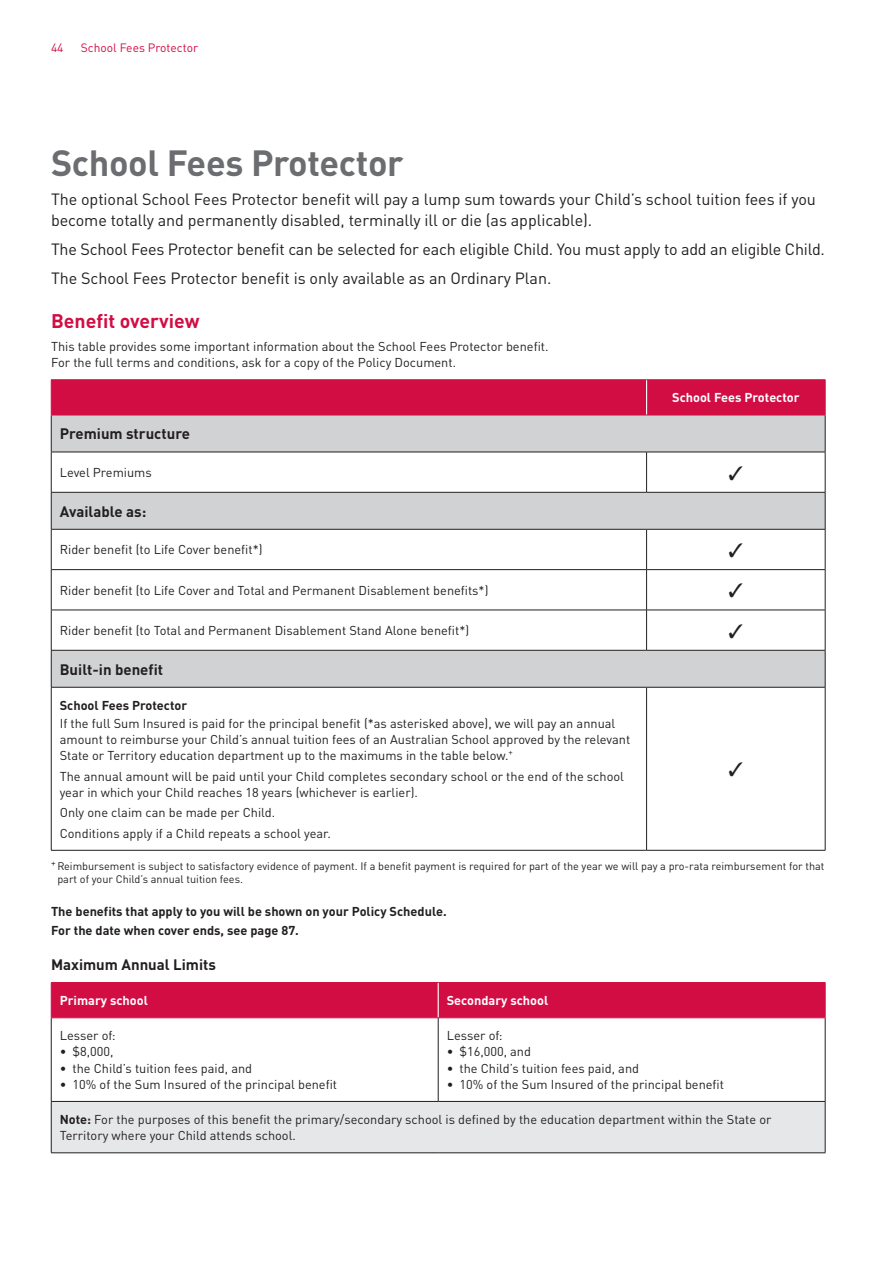
<style>
.page{position:relative;width:893px;height:1263px;background:#fff}
.page>*{position:absolute;margin:0;border:0;box-sizing:border-box;transform-origin:0 0}
.t1{font:700 36px "DINOT";letter-spacing:-.01em;color:#6c6d70}
.t2{font:700 19.5px "DINOT";color:#d20d44}
.t3{font:16.2px/20.5px "DINOT";letter-spacing:-.005em;color:#231f20}
.t4{font:700 15px "DINOT";color:#231f20}
.t5{font:12.75px/16.2px "DINOT";color:#231f20}
.t6{font:700 12.75px/18.3px "DINOT";color:#231f20}
.t7{font:700 12.75px "DINOT";color:#fff}
.t8{font:12px "DINOT";color:#d20d44}
.t9{font:10.8px/13.2px "DINOT";color:#231f20}
.s1{font-weight:700}
</style>
<div class="page">
<div style="left:52px;top:380px;width:773px;height:35px;background:#d20d44"></div>
<div style="left:52px;top:416px;width:773px;height:36px;background:#d1d2d4"></div>
<svg style="left:52px;top:453px;width:773px;height:397px"></svg>
<hr style="left:51px;top:415px;width:1px;height:37px;background:#231f20">
<hr style="left:825px;top:415px;width:1px;height:37px;background:#231f20">
<hr style="left:51px;top:452px;width:596px;height:1px;background:#231f20">
<hr style="left:51px;top:452px;width:1px;height:40px;background:#231f20">
<hr style="left:647px;top:452px;width:178px;height:1px;background:#231f20">
<hr style="left:646px;top:452px;width:1px;height:40px;background:#231f20">
<hr style="left:825px;top:452px;width:1px;height:40px;background:#231f20">
<hr style="left:51px;top:492px;width:596px;height:1px;background:#231f20">
<hr style="left:51px;top:492px;width:1px;height:37px;background:#231f20">
<hr style="left:647px;top:492px;width:178px;height:1px;background:#231f20">
<hr style="left:825px;top:492px;width:1px;height:37px;background:#231f20">
<hr style="left:51px;top:529px;width:596px;height:1px;background:#231f20">
<hr style="left:51px;top:529px;width:1px;height:40px;background:#231f20">
<hr style="left:647px;top:529px;width:178px;height:1px;background:#231f20">
<hr style="left:646px;top:529px;width:1px;height:40px;background:#231f20">
<hr style="left:825px;top:529px;width:1px;height:40px;background:#231f20">
<hr style="left:51px;top:569px;width:596px;height:1px;background:#231f20">
<hr style="left:51px;top:570px;width:1px;height:40px;background:#231f20">
<hr style="left:647px;top:569px;width:178px;height:1px;background:#231f20">
<hr style="left:646px;top:570px;width:1px;height:40px;background:#231f20">
<hr style="left:825px;top:570px;width:1px;height:40px;background:#231f20">
<hr style="left:51px;top:610px;width:596px;height:1px;background:#231f20">
<hr style="left:51px;top:610px;width:1px;height:40px;background:#231f20">
<hr style="left:647px;top:610px;width:178px;height:1px;background:#231f20">
<hr style="left:646px;top:610px;width:1px;height:40px;background:#231f20">
<hr style="left:825px;top:610px;width:1px;height:40px;background:#231f20">
<hr style="left:51px;top:650px;width:596px;height:1px;background:#231f20">
<hr style="left:51px;top:650px;width:1px;height:37px;background:#231f20">
<hr style="left:647px;top:650px;width:178px;height:1px;background:#231f20">
<hr style="left:825px;top:650px;width:1px;height:37px;background:#231f20">
<hr style="left:51px;top:687px;width:596px;height:1px;background:#231f20">
<hr style="left:51px;top:687px;width:1px;height:163px;background:#231f20">
<hr style="left:647px;top:687px;width:178px;height:1px;background:#231f20">
<hr style="left:646px;top:687px;width:1px;height:163px;background:#231f20">
<hr style="left:825px;top:687px;width:1px;height:163px;background:#231f20">
<hr style="left:51px;top:850px;width:596px;height:1px;background:#231f20">
<hr style="left:647px;top:850px;width:178px;height:1px;background:#231f20">
<hr style="left:646px;top:380px;width:1px;height:35px;background:#fff">
<hr style="left:51px;top:379px;width:596px;height:1px;background:#d20d44">
<hr style="left:51px;top:380px;width:1px;height:35px;background:#d20d44">
<hr style="left:647px;top:379px;width:178px;height:1px;background:#d20d44">
<hr style="left:825px;top:380px;width:1px;height:35px;background:#d20d44">
<hr style="left:51px;top:415px;width:596px;height:1px;background:#d20d44">
<hr style="left:647px;top:415px;width:178px;height:1px;background:#d20d44">
<div style="left:52px;top:983px;width:773px;height:34px;background:#d20d44"></div>
<svg style="left:52px;top:1018px;width:773px;height:83px"></svg>
<div style="left:51px;top:1101px;width:774px;height:52px;background:#e6e7e9"></div>
<hr style="left:51px;top:1018px;width:1px;height:83px;background:#231f20">
<hr style="left:438px;top:1018px;width:1px;height:83px;background:#231f20">
<hr style="left:825px;top:1018px;width:1px;height:83px;background:#231f20">
<hr style="left:51px;top:1101px;width:387px;height:1px;background:#231f20">
<hr style="left:51px;top:1102px;width:1px;height:50px;background:#231f20">
<hr style="left:438px;top:1101px;width:387px;height:1px;background:#231f20">
<hr style="left:825px;top:1102px;width:1px;height:50px;background:#231f20">
<hr style="left:51px;top:1152px;width:387px;height:1px;background:#231f20">
<hr style="left:438px;top:1152px;width:387px;height:1px;background:#231f20">
<hr style="left:438px;top:983px;width:1px;height:34px;background:#fff">
<hr style="left:51px;top:982px;width:387px;height:1px;background:#d20d44">
<hr style="left:51px;top:983px;width:1px;height:34px;background:#d20d44">
<hr style="left:438px;top:982px;width:387px;height:1px;background:#d20d44">
<hr style="left:825px;top:983px;width:1px;height:34px;background:#d20d44">
<hr style="left:51px;top:1017px;width:387px;height:1px;background:#d20d44">
<hr style="left:438px;top:1017px;width:387px;height:1px;background:#d20d44">
<svg style="left:729px;top:466px;width:13px;height:14px"></svg>
<svg style="left:729px;top:543px;width:13px;height:14px"></svg>
<svg style="left:729px;top:583px;width:13px;height:14px"></svg>
<svg style="left:729px;top:623px;width:13px;height:15px"></svg>
<svg style="left:729px;top:762px;width:13px;height:14px"></svg>
<p class="t8" style="left:51px;top:40px;width:14px">44</p>
<p class="t8" style="left:81px;top:40px;width:119px">School Fees Protector</p>
<h1 class="t1" style="left:51px;top:140px;width:354px">School Fees Protector</h1>
<p class="t3" style="left:51px;top:189px;width:766px">The optional School Fees Protector benefit will pay a lump sum towards your Child’s school tuition fees if you become totally and permanently disabled, terminally ill or die (as applicable).</p>
<p class="t3" style="left:51px;top:235px;width:775px;line-height:29.1px">The School Fees Protector benefit can be selected for each eligible Child. You must apply to add an eligible Child.<br>The School Fees Protector benefit is only available as an Ordinary Plan.</p>
<h2 class="t2" style="left:51px;top:308px;width:150px">Benefit overview</h2>
<p class="t5" style="left:51px;top:338px;width:499px">This table provides some important information about the School Fees Protector benefit.<br>For the full terms and conditions, ask for a copy of the Policy Document.</p>
<p class="t7" style="left:672px;top:389px;width:129px">School Fees Protector</p>
<p class="t4" style="left:60px;top:424px;width:132px">Premium structure</p>
<p class="t5" style="left:60px;top:464px;width:94px">Level Premiums</p>
<p class="t4" style="left:60px;top:501px;width:88px">Available as:</p>
<p class="t5" style="left:60px;top:541px;width:204px">Rider benefit (to Life Cover benefit*)</p>
<p class="t5" style="left:60px;top:582px;width:430px">Rider benefit (to Life Cover and Total and Permanent Disablement benefits*)</p>
<p class="t5" style="left:60px;top:622px;width:411px">Rider benefit (to Total and Permanent Disablement Stand Alone benefit*)</p>
<p class="t4" style="left:60px;top:659px;width:105px">Built-in benefit</p>
<p class="t6" style="left:60px;top:696px;width:129px">School Fees Protector</p>
<p class="t5" style="left:60px;top:715px;width:572px">If the full Sum Insured is paid for the principal benefit (*as asterisked above), we will pay an annual amount to reimburse your Child’s annual tuition fees of an Australian School approved by the relevant<br>State or Territory education department up to the maximums in the table below.<sup>+</sup></p>
<p class="t5" style="left:60px;top:768px;width:566px">The annual amount will be paid until your Child completes secondary school or the end of the school year in which your Child reaches 18 years (whichever is earlier).</p>
<p class="t5" style="left:60px;top:802px;width:273px;line-height:20.4px">Only one claim can be made per Child.<br>Conditions apply if a Child repeats a school year.</p>
<p class="t9" style="left:57px;top:859px;width:769px;text-indent:-6px"><sup>+</sup> Reimbursement is subject to satisfactory evidence of payment. If a benefit payment is required for part of the year we will pay a pro-rata reimbursement for that part of your Child’s annual tuition fees.</p>
<p class="t6" style="left:51px;top:902px;width:397px">The benefits that apply to you will be shown on your Policy Schedule.<br>For the date when cover ends, see page 87.</p>
<p class="t4" style="left:51px;top:954px;width:166px">Maximum Annual Limits</p>
<p class="t7" style="left:60px;top:992px;width:90px">Primary school</p>
<p class="t7" style="left:447px;top:992px;width:103px">Secondary school</p>
<p class="t5" style="left:60px;top:1027px;width:57px">Lesser of:</p>
<p class="t5" style="left:60px;top:1043px;width:55px">• $8,000,</p>
<p class="t5" style="left:60px;top:1060px;width:194px">• the Child’s tuition fees paid, and</p>
<p class="t5" style="left:60px;top:1076px;width:279px">• 10% of the Sum Insured of the principal benefit</p>
<p class="t5" style="left:447px;top:1027px;width:57px">Lesser of:</p>
<p class="t5" style="left:447px;top:1043px;width:86px">• $16,000, and</p>
<p class="t5" style="left:447px;top:1060px;width:194px">• the Child’s tuition fees paid, and</p>
<p class="t5" style="left:447px;top:1076px;width:279px">• 10% of the Sum Insured of the principal benefit</p>
<p class="t5" style="left:60px;top:1111px;width:713px"><span class="s1">Note:</span> For the purposes of this benefit the primary/secondary school is defined by the education department within the State or<br>Territory where your Child attends school.</p>
</div>
